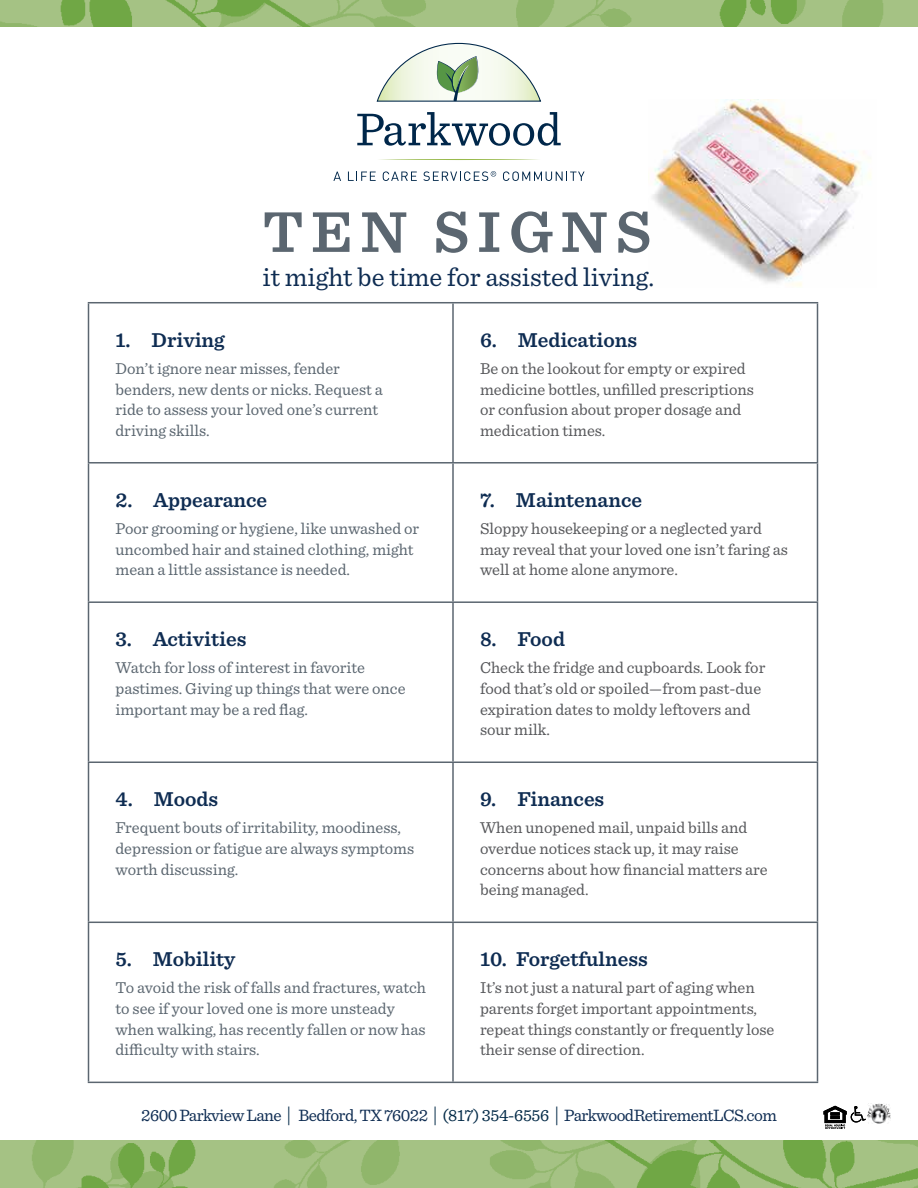
<style>
.page{position:relative;width:918px;height:1188px;background:#fff}
.page>*{position:absolute;margin:0;border:0;box-sizing:border-box;transform-origin:0 0}
.t1{font:600 60px "Sentinel";letter-spacing:.125em;color:#5b6670}
.t2{font:27px "Sentinel";color:#0e2c52}
.t3{font:600 21px "Sentinel";color:#0e2c52}
.t4{font:17.25px "Sentinel";letter-spacing:-.03em;color:#0e2c52}
.t5{font:16.5px/20.7px "Sentinel";color:#57585b}
.t6{font:16.5px/20.7px "Sentinel";color:#5b6670}
.s1{font-size:20.7px;color:#042b48}
.s2{color:#042b48}
</style>
<div class="page">
<img style="left:652px;top:99px;width:219px;height:188px">
<hr style="left:88px;top:303px;width:1px;height:159px;background:#5b6670">
<hr style="left:88px;top:302px;width:365px;height:1px;background:#5b6670">
<hr style="left:453px;top:302px;width:365px;height:1px;background:#5b6670">
<hr style="left:817px;top:303px;width:1px;height:159px;background:#5b6670">
<hr style="left:88px;top:464px;width:1px;height:137px;background:#5b6670">
<hr style="left:88px;top:603px;width:1px;height:159px;background:#5b6670">
<hr style="left:88px;top:462px;width:365px;height:2px;background:#5b6670">
<hr style="left:88px;top:601px;width:365px;height:2px;background:#5b6670">
<hr style="left:453px;top:462px;width:365px;height:2px;background:#5b6670">
<hr style="left:817px;top:464px;width:1px;height:137px;background:#5b6670">
<hr style="left:817px;top:603px;width:1px;height:159px;background:#5b6670">
<hr style="left:453px;top:601px;width:365px;height:2px;background:#5b6670">
<hr style="left:88px;top:763px;width:1px;height:159px;background:#5b6670">
<hr style="left:88px;top:923px;width:1px;height:159px;background:#5b6670">
<hr style="left:88px;top:762px;width:365px;height:1px;background:#5b6670">
<hr style="left:88px;top:922px;width:365px;height:1px;background:#5b6670">
<hr style="left:88px;top:1082px;width:365px;height:1px;background:#5b6670">
<hr style="left:453px;top:762px;width:365px;height:1px;background:#5b6670">
<hr style="left:817px;top:763px;width:1px;height:159px;background:#5b6670">
<hr style="left:817px;top:923px;width:1px;height:159px;background:#5b6670">
<hr style="left:453px;top:922px;width:365px;height:1px;background:#5b6670">
<hr style="left:453px;top:1082px;width:365px;height:1px;background:#5b6670">
<hr style="left:452px;top:303px;width:2px;height:159px;background:#5b6670">
<hr style="left:452px;top:464px;width:2px;height:137px;background:#5b6670">
<hr style="left:452px;top:603px;width:2px;height:159px;background:#5b6670">
<hr style="left:452px;top:763px;width:2px;height:159px;background:#5b6670">
<hr style="left:452px;top:923px;width:2px;height:159px;background:#5b6670">
<svg style="left:357px;top:112px;width:204px;height:34px"></svg>
<svg style="left:379px;top:159px;width:159px;height:1px"></svg>
<svg style="left:377px;top:43px;width:164px;height:59px"></svg>
<svg style="left:333px;top:172px;width:8px;height:9px"></svg>
<svg style="left:348px;top:172px;width:28px;height:9px"></svg>
<svg style="left:383px;top:171px;width:34px;height:10px"></svg>
<svg style="left:423px;top:171px;width:73px;height:10px"></svg>
<svg style="left:503px;top:171px;width:82px;height:10px"></svg>
<img style="left:867px;top:1103px;width:24px;height:20px">
<svg style="left:824px;top:1106px;width:42px;height:23px"></svg>
<img style="left:0;top:1140px;width:216px;height:48px">
<img style="left:216px;top:1140px;width:702px;height:48px">
<img style="left:700px;top:0;width:218px;height:27px">
<img style="left:0;top:0;width:700px;height:27px">
<h1 class="t1" style="left:263px;top:204px;width:390px">TEN SIGNS</h1>
<h2 class="t2" style="left:263px;top:264px;width:393px">it might be time for assisted living.</h2>
<p class="t3" style="left:116px;top:330px;width:111px">1. Driving</p>
<p class="t6" style="left:116px;top:359px;width:269px">Don’t ignore near misses, fender benders, new dents or nicks. Request a ride to assess your loved one’s current driving skills.</p>
<p class="t3" style="left:116px;top:490px;width:153px">2. Appearance</p>
<p class="t6" style="left:116px;top:519px;width:305px">Poor grooming or hygiene, like unwashed or uncombed hair and stained clothing, might mean a little assistance is needed.</p>
<p class="t3" style="left:116px;top:629px;width:132px">3. Activities</p>
<p class="t6" style="left:116px;top:658px;width:292px">Watch for loss of interest in favorite pastimes. Giving up things that were once important may be a red flag.</p>
<p class="t3" style="left:116px;top:789px;width:104px">4. Moods</p>
<p class="t6" style="left:116px;top:818px;width:300px">Frequent bouts of irritability, moodiness, depression or fatigue are always symptoms worth discussing.</p>
<p class="t3" style="left:116px;top:949px;width:121px">5. Mobility</p>
<p class="t6" style="left:116px;top:978px;width:312px">To avoid the risk of falls and fractures, watch to see if your loved one is more unsteady when walking, has recently fallen or now has difficulty with stairs.</p>
<p class="t3" style="left:480px;top:330px;width:159px">6. Medications</p>
<p class="t5" style="left:480px;top:359px;width:276px">Be on the lookout for empty or expired medicine bottles, unfilled prescriptions or confusion about proper dosage and medication times.</p>
<p class="t3" style="left:480px;top:490px;width:164px">7. Maintenance</p>
<p class="t5" style="left:480px;top:519px;width:310px">Sloppy housekeeping or a neglected yard may reveal that your loved one isn’t faring as well at home alone anymore.</p>
<p class="t3" style="left:480px;top:629px;width:86px">8. Food</p>
<p class="t5" style="left:480px;top:658px;width:287px">Check the fridge and cupboards. Look for food that’s old or spoiled—from past-due expiration dates to moldy leftovers and sour milk.</p>
<p class="t3" style="left:480px;top:789px;width:126px">9. Finances</p>
<p class="t5" style="left:480px;top:818px;width:289px">When unopened mail, unpaid bills and overdue notices stack up, it may raise concerns about how financial matters are being managed.</p>
<p class="t3" style="left:480px;top:949px;width:169px">10. Forgetfulness</p>
<p class="t5" style="left:480px;top:978px;width:296px">It’s not just a natural part of aging when parents forget important appointments, repeat things constantly or frequently lose their sense of direction.</p>
<p class="t4" style="left:141px;top:1107px;width:637px">2600 Parkview Lane <span class="s1">|</span> Bedford, TX 76022 <span class="s1">|</span> <span class="s2">(817) 354-6556</span> <span class="s1">|</span> ParkwoodRetirementLCS.com</p>
</div>
